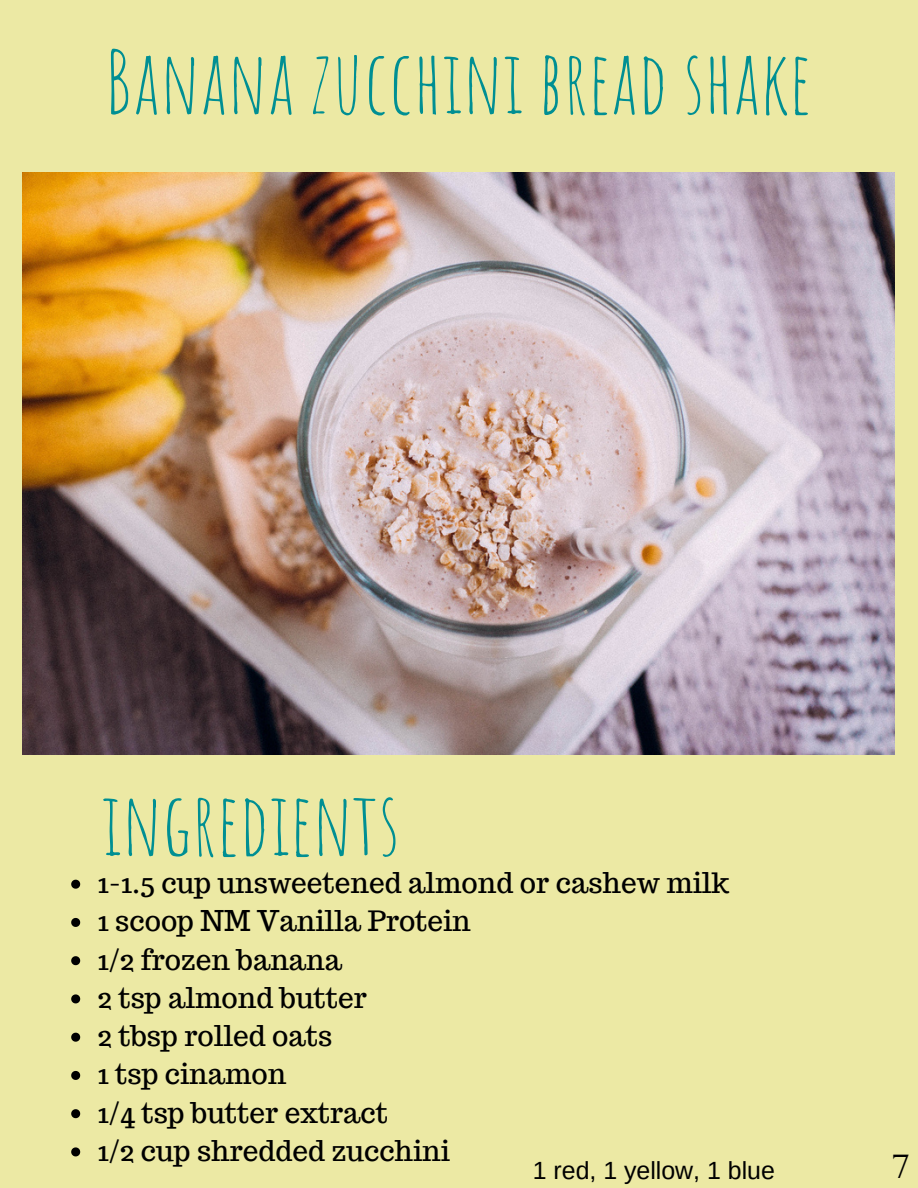
<style>
.page{position:relative;width:918px;height:1188px;background:#ece9a4}
.page>*{position:absolute;margin:0;border:0;box-sizing:border-box;transform-origin:0 0}
.t1{font:87.15px "Amatic SC";color:#008f93}
.t2{font:37.35px "Forum";color:#000}
.t3{font:28.05px "Trocchi";color:#000}
.t4{font:24.9px "Arimo";color:#000}
</style>
<div class="page">
<img style="left:23px;top:172px;width:872px;height:582px">
<svg style="left:71px;top:880px;width:9px;height:9px"></svg>
<svg style="left:71px;top:918px;width:9px;height:9px"></svg>
<svg style="left:71px;top:956px;width:9px;height:9px"></svg>
<svg style="left:71px;top:994px;width:9px;height:9px"></svg>
<svg style="left:71px;top:1033px;width:9px;height:9px"></svg>
<svg style="left:71px;top:1071px;width:9px;height:9px"></svg>
<svg style="left:71px;top:1109px;width:9px;height:9px"></svg>
<svg style="left:71px;top:1147px;width:9px;height:9px"></svg>
<p class="t1" style="left:105px;top:26px;width:708px">Banana zucchini bread shake</p>
<p class="t1" style="left:101px;top:767px;width:300px">ingredients</p>
<p class="t3" style="left:97px;top:865px;width:633px">1-1.5 cup unsweetened almond or cashew milk</p>
<p class="t3" style="left:97px;top:903px;width:375px">1 scoop NM Vanilla Protein</p>
<p class="t3" style="left:97px;top:941px;width:246px">1/2 frozen banana</p>
<p class="t3" style="left:97px;top:979px;width:271px">2 tsp almond butter</p>
<p class="t3" style="left:97px;top:1018px;width:236px">2 tbsp rolled oats</p>
<p class="t3" style="left:97px;top:1056px;width:190px">1 tsp cinamon</p>
<p class="t3" style="left:97px;top:1094px;width:292px">1/4 tsp butter extract</p>
<p class="t3" style="left:97px;top:1132px;width:354px">1/2 cup shredded zucchini</p>
<p class="t4" style="left:533px;top:1156px;width:244px">1 red, 1 yellow, 1 blue</p>
<p class="t2" style="left:893px;top:1146px;width:18px">7</p>
</div>
